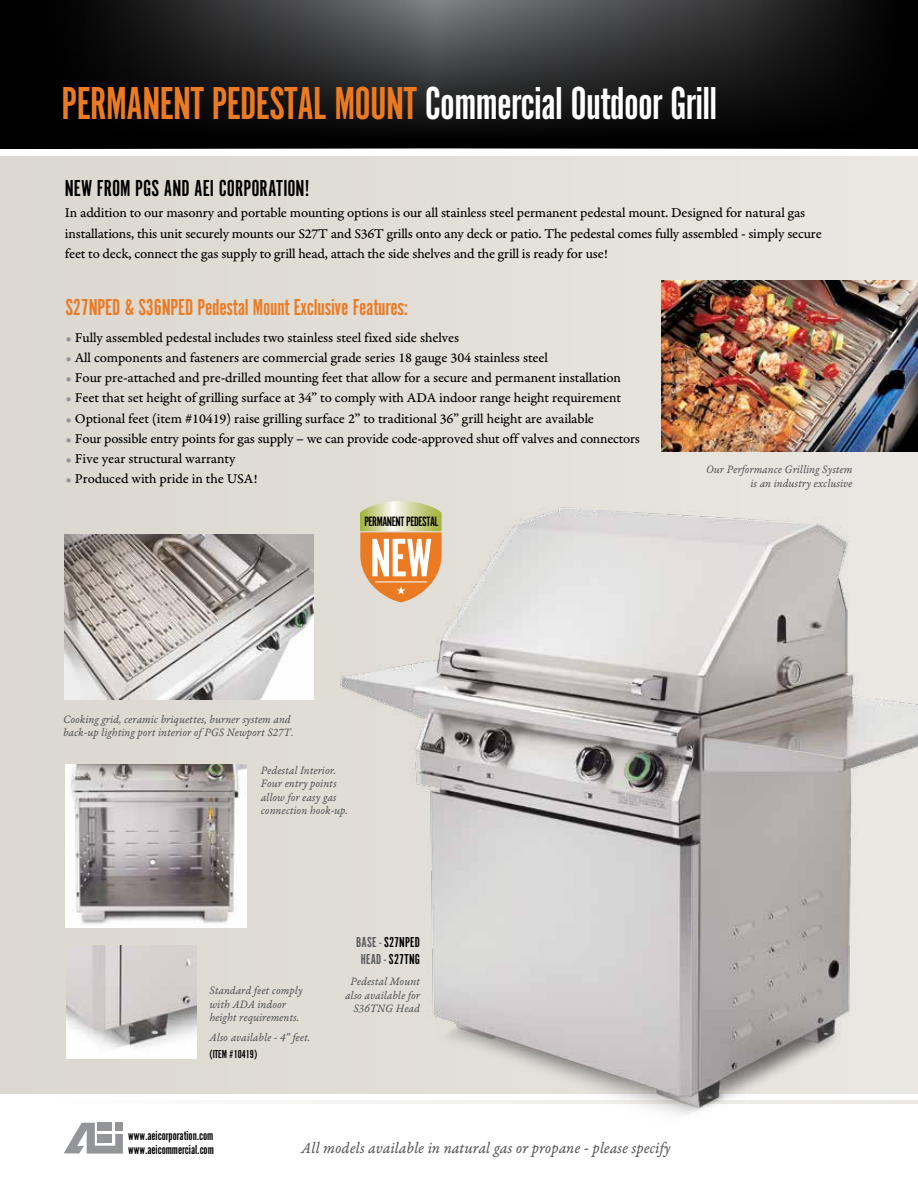
<style>
.page{position:relative;width:918px;height:1188px;background:#fff}
.page>*{position:absolute;margin:0;border:0;box-sizing:border-box;transform-origin:0 0}
.t1{font:56.25px "Alternate Got No 1 D";color:#fff}
.t2{font:48px "Alternate Got No 1 D";letter-spacing:-.015em;color:#eb7b23}
.t3{font:24px "Alternate Got No 1 D";letter-spacing:-.01em;color:#eb7b23}
.t4{font:24px "Alternate Got No 1 D";letter-spacing:.005em;color:#000}
.t5{font:16.5px "Garamond Premr Pro It Capt";color:#58595b;scale:.95 1}
.t6{font:15px/16.5px "Alternate Got No 1 D";letter-spacing:.015em;color:#000;text-align:center}
.t7{font:14.25px/20.2px "Garamond Premr Pro Capt";letter-spacing:-.01em;color:#000}
.t8{font:14.1px "Alternate Got No 1 D";letter-spacing:-.03em;color:#000}
.t9{font:13.5px/13.5px "Alternate Got No 1 D";letter-spacing:-.005em;color:#000}
.t10{font:12px/13.5px "Garamond Premr Pro It Capt";color:#58595b;scale:.95 1}
.t11{font:12px "Alternate Got No 1 D";color:#000}
.s1{color:#fff}
.s2{color:#919396}
.s3{color:#58595b}
</style>
<div class="page">
<svg style="left:0;top:0;width:917px;height:148px;background:#1c1c1d"></svg>
<hr style="left:917px;top:0;width:1px;height:148px;background:#000">
<div style="left:0;top:157px;width:918px;height:937px;background:#e0dcd4"></div>
<hr style="left:0;top:1100px;width:918px;height:4px;background:#fbfaf9">
<svg style="left:64px;top:1123px;width:59px;height:31px"></svg>
<div style="left:98px;top:1123px;width:14px;height:8px;background:#939598"></div>
<div style="left:115px;top:1123px;width:8px;height:8px;background:#939598"></div>
<div style="left:98px;top:1134px;width:14px;height:8px;background:#939598"></div>
<img style="left:313px;top:484px;width:605px;height:631px">
<img style="left:65px;top:534px;width:248px;height:166px">
<svg style="left:360px;top:501px;width:82px;height:101px"></svg>
<img style="left:662px;top:281px;width:256px;height:171px">
<img style="left:66px;top:945px;width:130px;height:114px">
<img style="left:65px;top:765px;width:182px;height:162px">
<h2 class="t2" style="left:62px;top:78px;width:657px">PERMANENT PEDESTAL MOUNT <span class="s1">Commercial Outdoor Grill</span></h2>
<h3 class="t4" style="left:65px;top:175px;width:246px">NEW FROM PGS AND AEI CORPORATION!</h3>
<p class="t7" style="left:65px;top:203px;width:758px">In addition to our masonry and portable mounting options is our all stainless steel permanent pedestal mount. Designed for natural gas installations, this unit securely mounts our S27T and S36T grills onto any deck or patio. The pedestal comes fully assembled - simply secure feet to deck, connect the gas supply to grill head, attach the side shelves and the grill is ready for use!</p>
<h3 class="t3" style="left:65px;top:294px;width:344px">S27NPED &amp; S36NPED Pedestal Mount Exclusive Features:</h3>
<p class="t7" style="left:65px;top:327px;width:395px"><span class="s2">•</span> Fully assembled pedestal includes two stainless steel fixed side shelves</p>
<p class="t7" style="left:65px;top:348px;width:484px"><span class="s2">•</span> All components and fasteners are commercial grade series 18 gauge 304 stainless steel</p>
<p class="t7" style="left:65px;top:368px;width:557px"><span class="s2">•</span> Four pre-attached and pre-drilled mounting feet that allow for a secure and permanent installation</p>
<p class="t7" style="left:65px;top:388px;width:557px"><span class="s2">•</span> Feet that set height of grilling surface at 34” to comply with ADA indoor range height requirement</p>
<p class="t7" style="left:65px;top:408px;width:530px"><span class="s2">•</span> Optional feet (item #10419) raise grilling surface 2” to traditional 36” grill height are available</p>
<p class="t7" style="left:65px;top:429px;width:576px"><span class="s2">•</span> Four possible entry points for gas supply – we can provide code-approved shut off valves and connectors</p>
<p class="t7" style="left:65px;top:449px;width:172px"><span class="s2">•</span> Five year structural warranty</p>
<p class="t7" style="left:65px;top:469px;width:194px"><span class="s2">•</span> Produced with pride in the USA!</p>
<p class="t8" style="left:364px;top:514px;width:76px">PERMANENT PEDESTAL</p>
<h1 class="t1" style="left:370px;top:528px;width:64px">NEW</h1>
<p class="t10" style="left:706px;top:463px;width:155px;text-align:right">Our Performance Grilling System is an industry exclusive</p>
<p class="t10" style="left:63px;top:713px;width:244px">Cooking grid, ceramic briquettes, burner system and back-up lighting port interior of PGS Newport S27T.</p>
<p class="t10" style="left:261px;top:764px;width:93px">Pedestal Interior.<br>Four entry points allow for easy gas connection hook-up.</p>
<p class="t6" style="left:356px;top:934px;width:65px"><span class="s3">BASE -</span> S27NPED<br><span class="s3">HEAD -</span> S27TNG</p>
<p class="t10" style="left:209px;top:984px;width:100px">Standard feet comply with ADA indoor height requirements.</p>
<p class="t10" style="left:209px;top:1032px;width:108px">Also available - 4” feet.</p>
<p class="t11" style="left:209px;top:1048px;width:49px">(ITEM #10419)</p>
<p class="t10" style="left:345px;top:976px;width:80px;text-align:right">Pedestal Mount also available for<br>S36TNG Head</p>
<p class="t9" style="left:128px;top:1129px;width:87px">www.aeicorporation.com www.aeicommercial.com</p>
<p class="t5" style="left:301px;top:1138px;width:390px">All models available in natural gas or propane - please specify</p>
</div>
